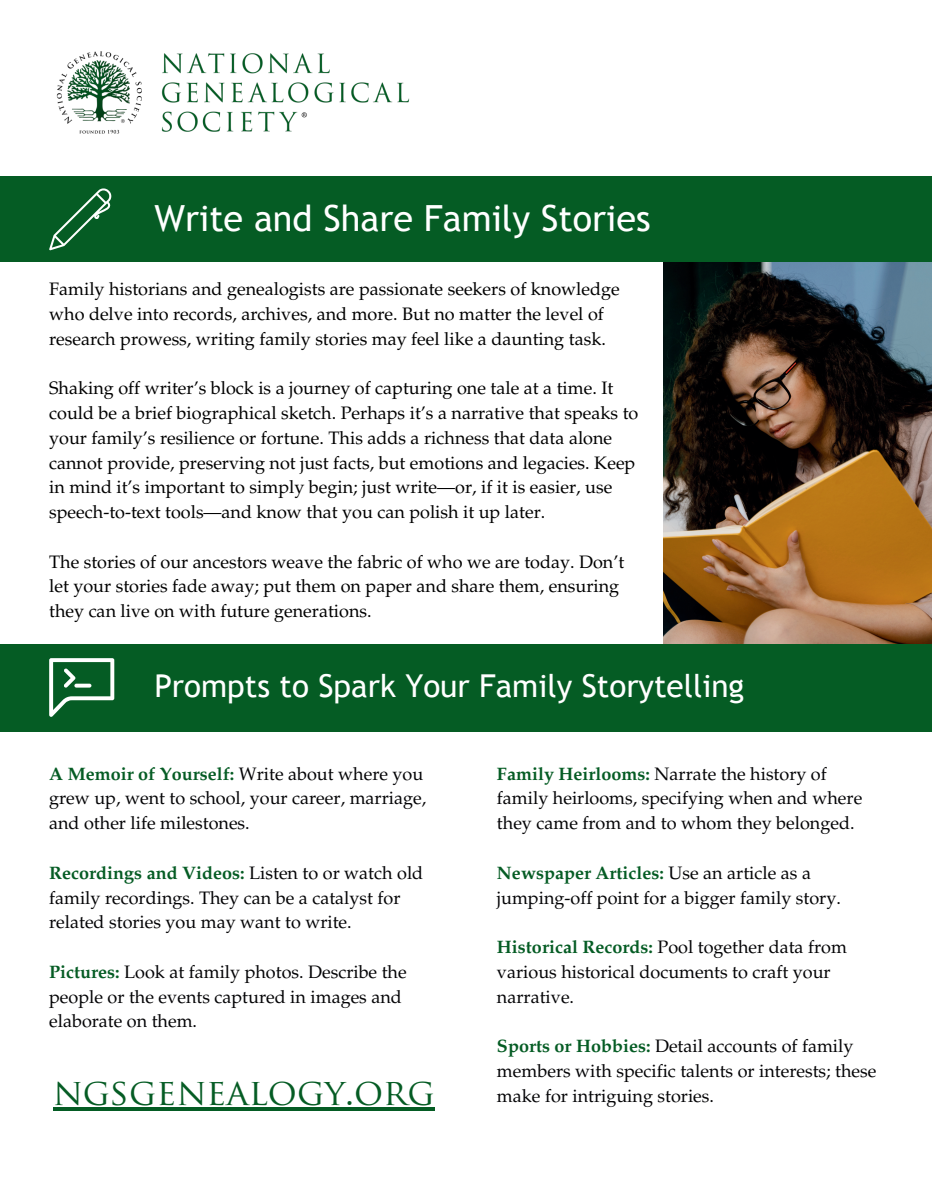
<style>
.page{position:relative;width:932px;height:1202px;background:#fff}
.page>*{position:absolute;margin:0;border:0;box-sizing:border-box;transform-origin:0 0}
.t1{font:36px "Trebuchet MS";color:#fff}
.t2{font:36px "Trajan Pro";color:#055c24}
.t3{font:31.5px "Trebuchet MS";color:#fff}
.t4{font:18px/24.8px "Palatino LT Pro";color:#000}
.t5{font:18px/24.8px "Palatino LT Pro";color:#040406}
.s1{font-weight:700;color:#055c24}
</style>
<div class="page">
<img style="left:56px;top:51px;width:354px;height:83px">
<img style="left:663px;top:262px;width:269px;height:381px">
<div style="left:0;top:177px;width:932px;height:85px;background:#055c24"></div>
<div style="left:0;top:643px;width:932px;height:88px;background:#055c24"></div>
<svg style="left:49px;top:658px;width:65px;height:58px"></svg>
<svg style="left:49px;top:188px;width:62px;height:62px"></svg>
<hr style="left:53px;top:1107px;width:382px;height:3px;background:#055c24">
<h1 class="t1" style="left:154px;top:197px;width:497px">Write and Share Family Stories</h1>
<p class="t4" style="left:49px;top:277px;width:572px">Family historians and genealogists are passionate seekers of knowledge who delve into records, archives, and more. But no matter the level of research prowess, writing family stories may feel like a daunting task.</p>
<p class="t4" style="left:49px;top:376px;width:590px">Shaking off writer’s block is a journey of capturing one tale at a time. It could be a brief biographical sketch. Perhaps it’s a narrative that speaks to your family’s resilience or fortune. This adds a richness that data alone cannot provide, preserving not just facts, but emotions and legacies. Keep in mind it’s important to simply begin; just write—or, if it is easier, use speech-to-text tools—and know that you can polish it up later.</p>
<p class="t4" style="left:49px;top:549px;width:576px">The stories of our ancestors weave the fabric of who we are today. Don’t let your stories fade away; put them on paper and share them, ensuring they can live on with future generations.</p>
<h2 class="t3" style="left:154px;top:667px;width:591px">Prompts to Spark Your Family Storytelling</h2>
<p class="t5" style="left:49px;top:761px;width:378px"><span class="s1">A Memoir of Yourself:</span> Write about where you grew up, went to school, your career, marriage, and other life milestones.</p>
<p class="t5" style="left:49px;top:860px;width:375px"><span class="s1">Recordings and Videos:</span> Listen to or watch old family recordings. They can be a catalyst for related stories you may want to write.</p>
<p class="t5" style="left:49px;top:959px;width:359px"><span class="s1">Pictures:</span> Look at family photos. Describe the people or the events captured in images and elaborate on them.</p>
<h1 class="t2" style="left:53px;top:1069px;width:383px">NGSGENEALOGY.ORG</h1>
<p class="t5" style="left:497px;top:761px;width:367px"><span class="s1">Family Heirlooms:</span> Narrate the history of family heirlooms, specifying when and where they came from and to whom they belonged.</p>
<p class="t5" style="left:497px;top:860px;width:345px"><span class="s1">Newspaper Articles:</span> Use an article as a jumping-off point for a bigger family story.</p>
<p class="t5" style="left:497px;top:934px;width:351px"><span class="s1">Historical Records:</span> Pool together data from various historical documents to craft your narrative.</p>
<p class="t5" style="left:497px;top:1033px;width:381px"><span class="s1">Sports or Hobbies:</span> Detail accounts of family members with specific talents or interests; these make for intriguing stories.</p>
</div>
